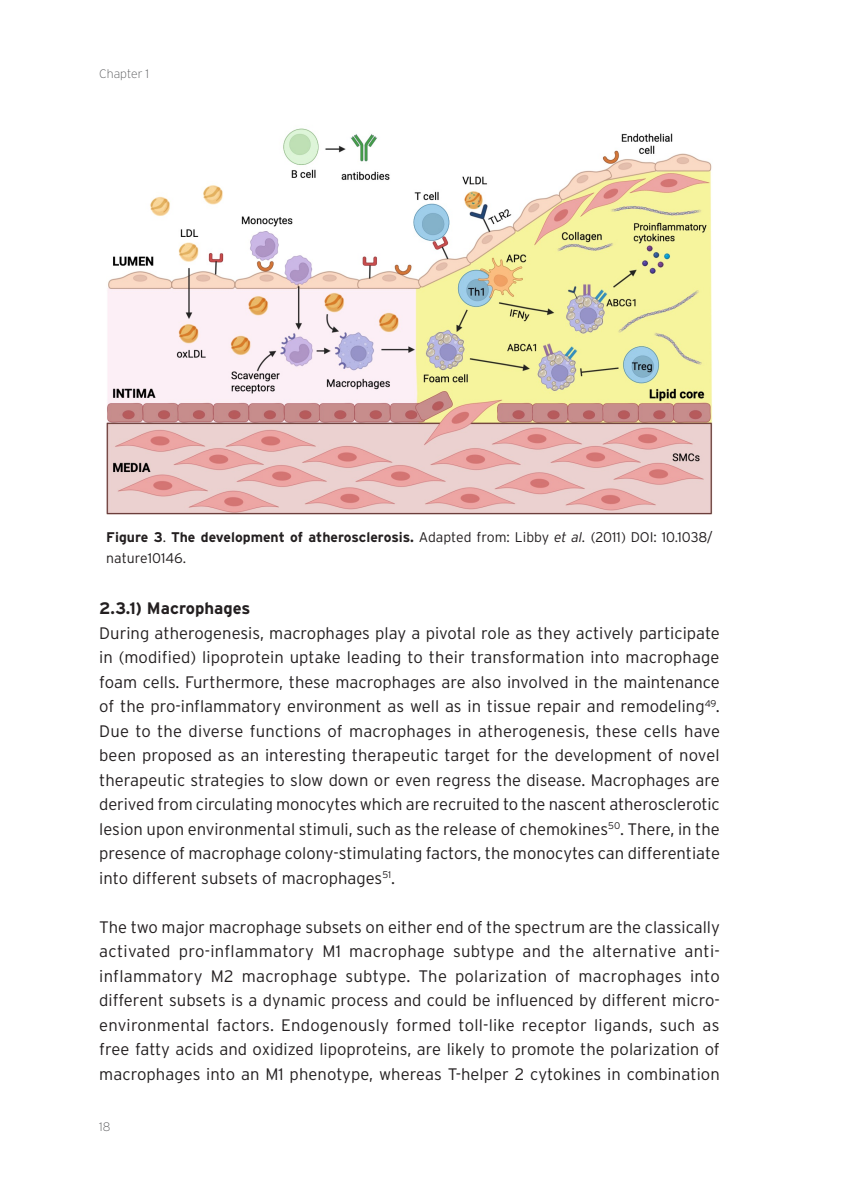
<style>
.page{position:relative;width:844px;height:1191px;background:#fff}
.page>*{position:absolute;margin:0;border:0;box-sizing:border-box;transform-origin:0 0}
.t1{font:300 16.62px/24.5px "Interstate";color:#231f20;text-align:justify}
.t2{font:700 16.62px "Interstate";color:#231f20}
.t3{font:300 14px/21px "Interstate";color:#231f20}
.t4{font:200 12.25px "Interstate";color:#57585a}
.s1{font-weight:700}
.s2{font-style:italic}
</style>
<div class="page">
<img style="left:107px;top:128px;width:605px;height:387px">
<p class="t4" style="left:99px;top:67px;width:51px">Chapter 1</p>
<p class="t3" style="left:106px;top:526px;width:608px"><span class="s1">Figure 3</span>. <span class="s1">The development of atherosclerosis.</span> Adapted from: Libby <span class="s2">et al.</span> (2011) DOI: 10.1038/ nature10146.</p>
<p class="t2" style="left:99px;top:599px;width:153px">2.3.1) Macrophages</p>
<p class="t1" style="left:99px;top:620px;width:622px">During atherogenesis, macrophages play a pivotal role as they actively participate in (modified) lipoprotein uptake leading to their transformation into macrophage foam cells. Furthermore, these macrophages are also involved in the maintenance of the pro-inflammatory environment as well as in tissue repair and remodeling<sup>49</sup>.<br>Due to the diverse functions of macrophages in atherogenesis, these cells have been proposed as an interesting therapeutic target for the development of novel therapeutic strategies to slow down or even regress the disease. Macrophages are derived from circulating monocytes which are recruited to the nascent atherosclerotic lesion upon environmental stimuli, such as the release of chemokines<sup>50</sup>. There, in the presence of macrophage colony-stimulating factors, the monocytes can differentiate into different subsets of macrophages<sup>51</sup>.</p>
<p class="t1" style="left:99px;top:914px;width:622px">The two major macrophage subsets on either end of the spectrum are the classically activated pro-inflammatory M1 macrophage subtype and the alternative anti&shy;inflammatory M2 macrophage subtype. The polarization of macrophages into different subsets is a dynamic process and could be influenced by different micro&shy;environmental factors. Endogenously formed toll-like receptor ligands, such as free fatty acids and oxidized lipoproteins, are likely to promote the polarization of macrophages into an M1 phenotype, whereas T-helper 2 cytokines in combination</p>
<p class="t4" style="left:99px;top:1120px;width:13px">18</p>
</div>
